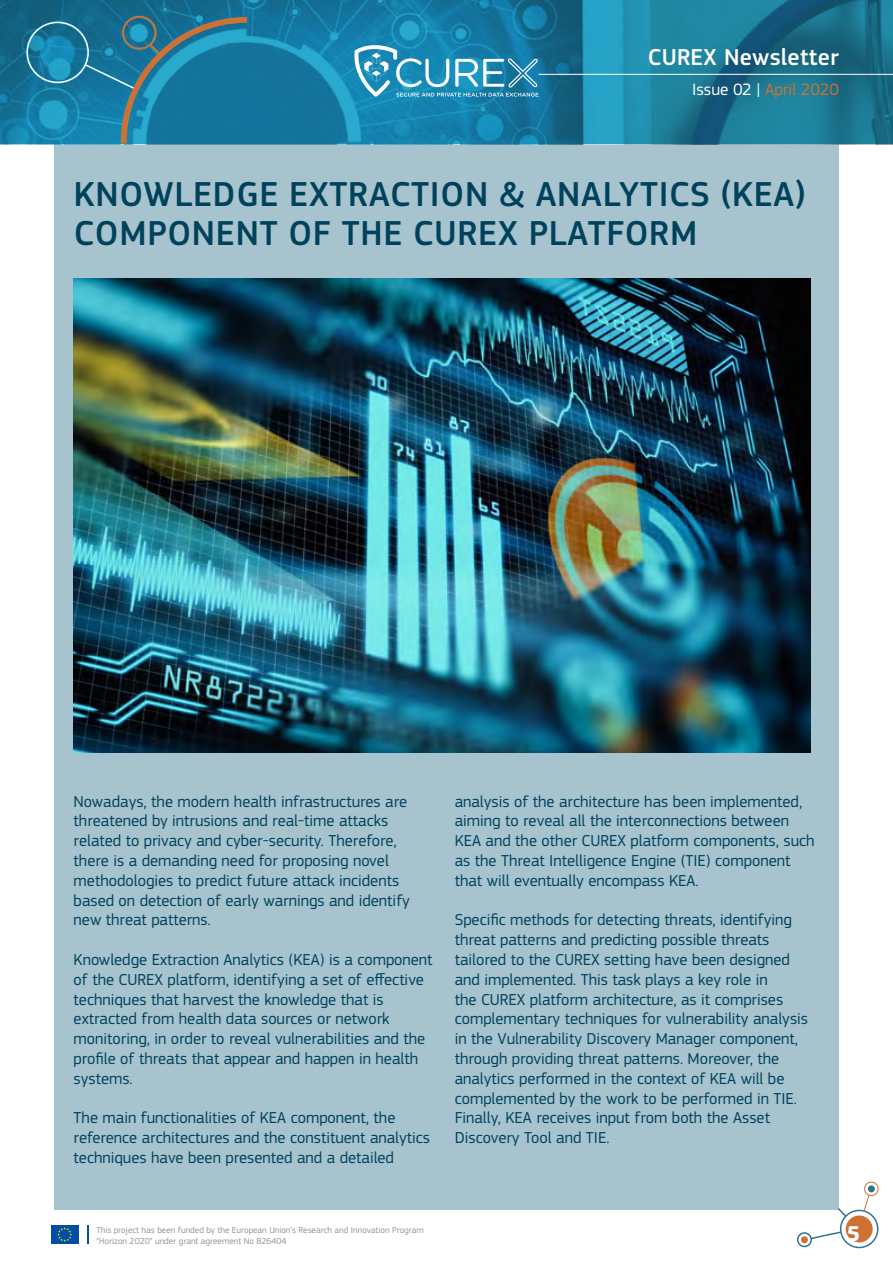
<style>
.page{position:relative;width:893px;height:1263px;background:#fff}
.page>*{position:absolute;margin:0;border:0;box-sizing:border-box;transform-origin:0 0}
.titolo{font:500 36px/39px "EC Square Sans Pro";letter-spacing:.02em;color:#00425c}
.t1{font:500 24px "EC Square Sans Pro";letter-spacing:.01em;color:#fff}
.t2{font:700 22.35px "EC Square Sans Pro";color:#fff}
.t3{font:17.1px "EC Square Sans Pro";color:#d07134}
.TESTO_CORRENTE{font:16.5px/19.8px "EC Square Sans Pro";color:#00425c}
.t4{font:9px/10.8px "EC Square Sans Pro";color:#939598}
.s1{color:#fff}
</style>
<div class="page">
<div style="left:846px;top:1215px;width:27px;height:27px;background:#d07134;border-radius:50%"></div>
<svg style="left:836px;top:1208px;width:12px;height:10px"></svg>
<div style="left:801px;top:1236px;width:7px;height:7px;background:#d07134;border-radius:50%"></div>
<div style="left:868px;top:1185px;width:7px;height:7px;background:#33738e;border-radius:50%"></div>
<div style="left:797px;top:1232px;width:15px;height:15px;border:2px solid #33738e;border-radius:50%"></div>
<div style="left:864px;top:1182px;width:14px;height:14px;border:1px solid #d07134;border-radius:50%"></div>
<svg style="left:809px;top:1231px;width:33px;height:9px"></svg>
<svg style="left:863px;top:1194px;width:7px;height:17px"></svg>
<div style="left:840px;top:1210px;width:38px;height:38px;border:2px solid #33738e;border-radius:50%"></div>
<svg style="left:87px;top:1225px;width:1px;height:19px"></svg>
<div style="left:51px;top:1225px;width:27px;height:19px;background:#034ea2"></div>
<svg style="left:57px;top:1227px;width:15px;height:15px"></svg>
<div style="left:54px;top:144px;width:785px;height:1065px;background:#a7c3ce"></div>
<svg style="left:0;top:0;width:893px;height:144px;background:#197a9c"></svg>
<svg style="left:83px;top:14px;width:170px;height:265px"></svg>
<div style="left:26px;top:22px;width:63px;height:61px;border:2px solid #fff;border-radius:50%"></div>
<hr style="left:539px;top:74px;width:354px;height:1px;background:#fff">
<svg style="left:354px;top:44px;width:185px;height:53px;background:#429bbf"></svg>
<img style="left:74px;top:279px;width:737px;height:474px">
<p class="t1" style="left:648px;top:43px;width:192px">CUREX Newsletter</p>
<p class="t3" style="left:692px;top:79px;width:148px"><span class="s1">Issue 02 |</span> April 2020</p>
<p class="titolo" style="left:74px;top:175px;width:733px">KNOWLEDGE EXTRACTION &amp; ANALYTICS (KEA)<br>COMPONENT OF THE CUREX PLATFORM</p>
<p class="TESTO_CORRENTE" style="left:74px;top:791px;width:338px">Nowadays, the modern health infrastructures are threatened by intrusions and real-time attacks related to privacy and cyber-security. Therefore, there is a demanding need for proposing novel methodologies to predict future attack incidents based on detection of early warnings and identify new threat patterns.</p>
<p class="TESTO_CORRENTE" style="left:74px;top:950px;width:361px">Knowledge Extraction Analytics (KEA) is a component of the CUREX platform, identifying a set of effective techniques that harvest the knowledge that is extracted from health data sources or network monitoring, in order to reveal vulnerabilities and the profile of threats that appear and happen in health systems.</p>
<p class="TESTO_CORRENTE" style="left:74px;top:1108px;width:358px">The main functionalities of KEA component, the reference architectures and the constituent analytics techniques have been presented and a detailed</p>
<p class="TESTO_CORRENTE" style="left:455px;top:791px;width:361px">analysis of the architecture has been implemented, aiming to reveal all the interconnections between KEA and the other CUREX platform components, such as the Threat Intelligence Engine (TIE) component that will eventually encompass KEA.</p>
<p class="TESTO_CORRENTE" style="left:455px;top:910px;width:355px">Specific methods for detecting threats, identifying threat patterns and predicting possible threats tailored to the CUREX setting have been designed and implemented. This task plays a key role in<br>the CUREX platform architecture, as it comprises complementary techniques for vulnerability analysis in the Vulnerability Discovery Manager component, through providing threat patterns. Moreover, the analytics performed in the context of KEA will be complemented by the work to be performed in TIE.<br>Finally, KEA receives input from both the Asset Discovery Tool and TIE.</p>
<p class="t4" style="left:96px;top:1225px;width:329px">This project has been funded by the European Union’s Research and Innovation Program “Horizon 2020” under grant agreement No 826404</p>
<h3 class="t2" style="left:847px;top:1220px;width:15px">5</h3>
</div>
